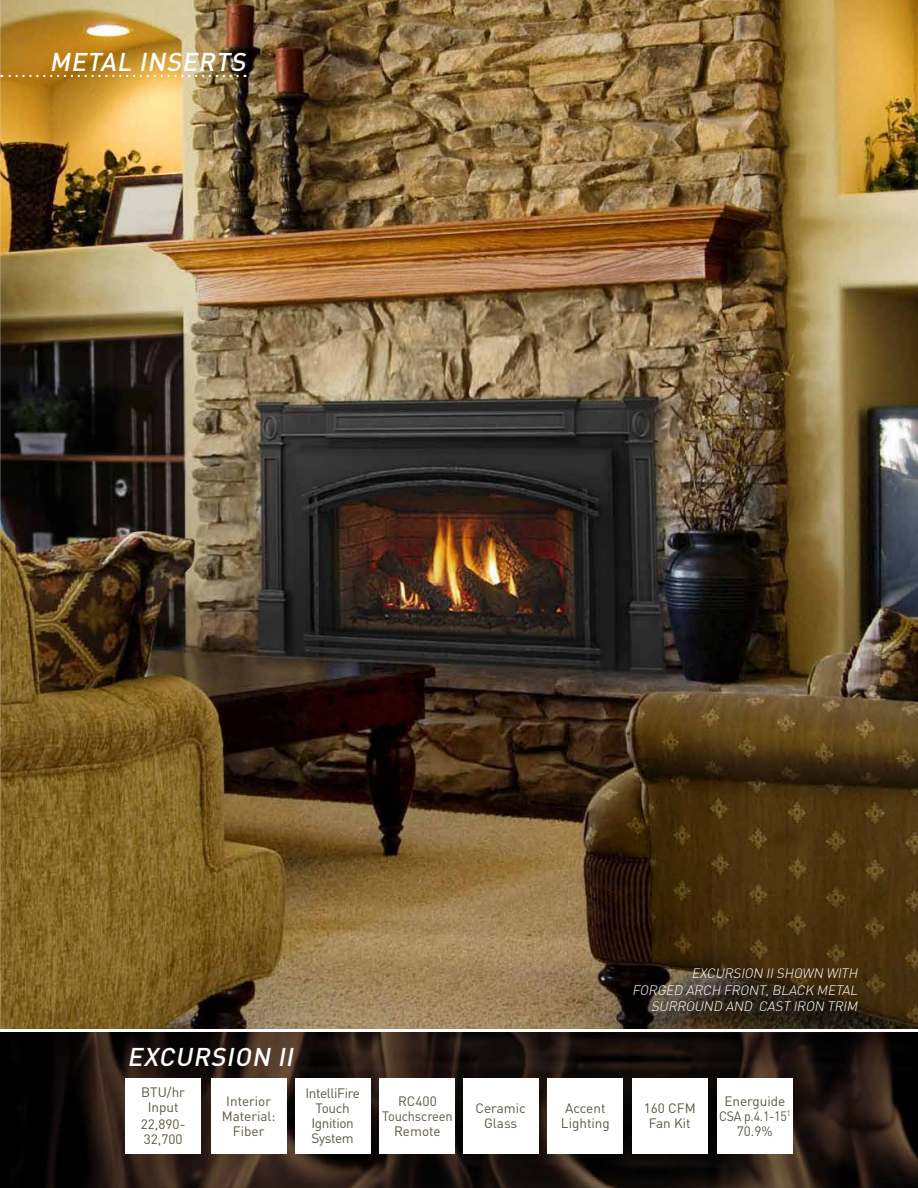
<style>
.page{position:relative;width:918px;height:1188px;background:#fff}
.page>*{position:absolute;margin:0;border:0;box-sizing:border-box;transform-origin:0 0}
.t1{font:italic 500 25.35px "DIN Pro";color:#fff}
.t2{font:13.5px/15px "DIN Pro";color:#5c5641;text-align:center}
.t3{font:italic 300 13.5px/16.2px "DIN Pro";color:#fff;text-align:right}
.t4{font:13.5px/15px "DIN Pro";letter-spacing:-.025em;color:#5c5641;text-align:center}
</style>
<div class="page">
<svg style="left:0;top:1032px;width:918px;height:156px;background:#201612"></svg>
<img style="left:1px;top:0;width:917px;height:1028px">
<img style="left:0;top:0;width:1px;height:1028px">
<svg style="left:1px;top:75px;width:237px;height:2px"></svg>
<div style="left:717px;top:1078px;width:76px;height:76px;background:#fff"></div>
<div style="left:295px;top:1078px;width:75px;height:76px;background:#fff"></div>
<div style="left:380px;top:1078px;width:75px;height:76px;background:#fff"></div>
<div style="left:463px;top:1078px;width:75px;height:76px;background:#fff"></div>
<div style="left:632px;top:1078px;width:76px;height:76px;background:#fff"></div>
<div style="left:125px;top:1078px;width:76px;height:76px;background:#fff"></div>
<div style="left:548px;top:1078px;width:75px;height:76px;background:#fff"></div>
<div style="left:211px;top:1078px;width:75px;height:76px;background:#fff"></div>
<h1 class="t1" style="left:49px;top:45px;width:203px">METAL INSERTS</h1>
<p class="t3" style="left:632px;top:965px;width:230px">EXCURSION IISHOWN WITH<br>FORGED ARCH FRONT,BLACK METAL<br>SURROUND AND CAST IRON TRIM</p>
<h1 class="t1" style="left:127px;top:1040px;width:173px">EXCURSION II</h1>
<p class="t2" style="left:141px;top:1084px;width:45px">BTU/hr<br>Input</p>
<p class="t2" style="left:141px;top:1117px;width:46px;text-align:left">22,890-<br>32,700</p>
<p class="t2" style="left:222px;top:1093px;width:55px">Interior<br>Material:<br>Fiber</p>
<p class="t4" style="left:305px;top:1086px;width:56px">IntelliFire<br>Touch<br>Ignition<br>System</p>
<p class="t2" style="left:382px;top:1093px;width:72px">RC400<br>Touchscreen<br>Remote</p>
<p class="t2" style="left:476px;top:1101px;width:52px">Ceramic<br>Glass</p>
<p class="t2" style="left:644px;top:1101px;width:53px">160 CFM<br>Fan Kit</p>
<p class="t2" style="left:561px;top:1101px;width:50px">Accent<br>Lighting</p>
<p class="t2" style="left:719px;top:1093px;width:73px">Energuide<br>CSA p.4.1-15<sup>1<br></sup>70.9%</p>
</div>
